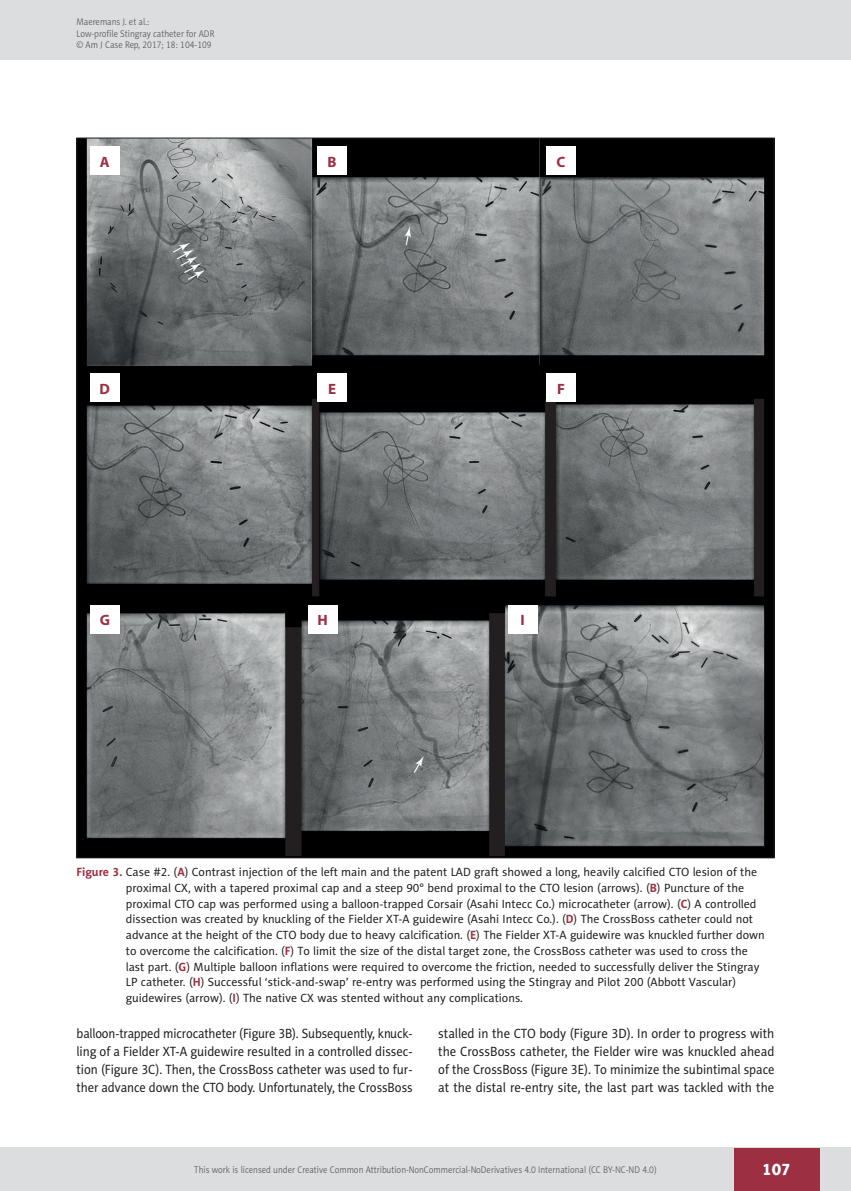
<style>
.page{position:relative;width:851px;height:1191px;background:#fff}
.page>*{position:absolute;margin:0;border:0;box-sizing:border-box;transform-origin:0 0}
.t1{font:16.5px "Naomi Sans EFN Heavy";color:#fff}
.t2{font:700 15px "Myriad Pro";color:#9d2f42}
.AJCR_Body{font:13.5px/18px "Naomi Sans EFN";letter-spacing:-.005em;color:#231f20;text-align:justify;scale:.93 1}
.AJCR_Body-2{font:13.5px/18px "Naomi Sans EFN";letter-spacing:-.005em;color:#231f20;text-align:justify;scale:.95 1}
.AJCR_Rycina_tytul{font:12px/15.8px "Naomi Sans EFN";color:#231f20}
.t3{font:9.75px/11.2px "Naomi Sans EFN Light";color:#57585a;scale:.9 1}
.s1{font-weight:700;color:#9d2f42}
</style>
<div class="page">
<img style="left:79px;top:140px;width:693px;height:716px">
<div style="left:90px;top:147px;width:29px;height:28px;background:#fff"></div>
<div style="left:90px;top:374px;width:29px;height:28px;background:#fff"></div>
<div style="left:90px;top:605px;width:29px;height:28px;background:#fff"></div>
<div style="left:317px;top:147px;width:30px;height:28px;background:#fff"></div>
<div style="left:317px;top:374px;width:30px;height:28px;background:#fff"></div>
<div style="left:308px;top:605px;width:29px;height:28px;background:#fff"></div>
<div style="left:546px;top:147px;width:29px;height:28px;background:#fff"></div>
<div style="left:546px;top:374px;width:29px;height:28px;background:#fff"></div>
<div style="left:508px;top:605px;width:29px;height:28px;background:#fff"></div>
<div style="left:0;top:1148px;width:850px;height:43px;background:#dcdddf"></div>
<div style="left:733px;top:1147px;width:86px;height:43px;background:#9d2f42"></div>
<div style="left:0;top:0;width:850px;height:60px;background:#dcdddf"></div>
<p class="t3" style="left:77px;top:16px;width:155px">Maeremans J. et al.:<br>Low-profile Stingray catheter for ADR © Am J Case Rep, 2017; 18: 104-109</p>
<p class="t2" style="left:100px;top:152px;width:11px">A</p>
<p class="t2" style="left:327px;top:152px;width:11px">B</p>
<p class="t2" style="left:556px;top:152px;width:10px">C</p>
<p class="t2" style="left:100px;top:379px;width:12px">D</p>
<p class="t2" style="left:328px;top:379px;width:10px">E</p>
<p class="t2" style="left:557px;top:379px;width:9px">F</p>
<p class="t2" style="left:100px;top:610px;width:12px">G</p>
<p class="t2" style="left:317px;top:610px;width:12px">H</p>
<p class="t2" style="left:520px;top:610px;width:6px">I</p>
<p class="AJCR_Rycina_tytul" style="left:126px;top:864px;width:640px;text-indent:-49px"><span class="s1">Figure 3.</span> Case #2. (<span class="s1">A</span>) Contrast injection of the left main and the patent LAD graft showed a long, heavily calcified CTO lesion of the proximal CX, with a tapered proximal cap and a steep 90° bend proximal to the CTO lesion (arrows). (<span class="s1">B</span>) Puncture of the proximal CTO cap was performed using a balloon-trapped Corsair (Asahi Intecc Co.) microcatheter (arrow). (<span class="s1">C</span>) A controlled dissection was created by knuckling of the Fielder XT-A guidewire (Asahi Intecc Co.). (<span class="s1">D</span>) The CrossBoss catheter could not advance at the height of the CTO body due to heavy calcification. (<span class="s1">E</span>) The Fielder XT-A guidewire was knuckled further down to overcome the calcification. (<span class="s1">F</span>) To limit the size of the distal target zone, the CrossBoss catheter was used to cross the last part. (<span class="s1">G</span>) Multiple balloon inflations were required to overcome the friction, needed to successfully deliver the Stingray LP catheter. (<span class="s1">H</span>) Successful ‘stick-and-swap’ re-entry was performed using the Stingray and Pilot 200 (Abbott Vascular) guidewires (arrow). (<span class="s1">I</span>) The native CX was stented without any complications.</p>
<p class="AJCR_Body" style="left:77px;top:1024px;width:363px">balloon-trapped microcatheter (Figure 3B). Subsequently, knuck&shy;ling of a Fielder XT-A guidewire resulted in a controlled dissec&shy;tion (Figure 3C). Then, the CrossBoss catheter was used to fur&shy;ther advance down the CTO body. Unfortunately, the CrossBoss</p>
<p class="AJCR_Body-2" style="left:438px;top:1024px;width:355px">stalled in the CTO body (Figure 3D). In order to progress with the CrossBoss catheter, the Fielder wire was knuckled ahead of the CrossBoss (Figure 3E). To minimize the subintimal space at the distal re-entry site, the last part was tackled with the</p>
<p class="t3" style="left:194px;top:1164px;width:515px">This work is licensed under Creative Common Attribution-NonCommercial-NoDerivatives 4.0 International (CC BY-NC-ND 4.0)</p>
<h1 class="t1" style="left:762px;top:1159px;width:30px">107</h1>
</div>
